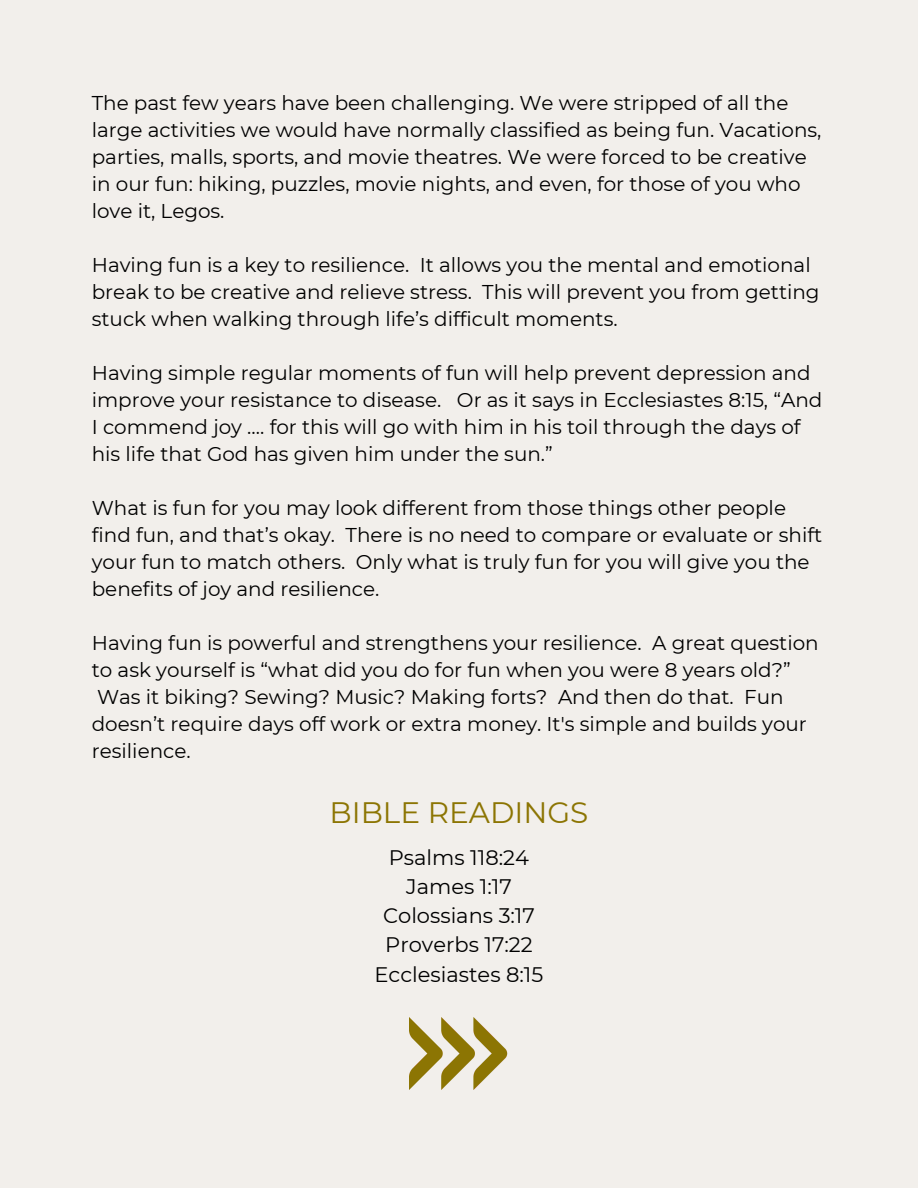
<style>
.page{position:relative;width:918px;height:1188px;background:#f2efeb}
.page>*{position:absolute;margin:0;border:0;box-sizing:border-box;transform-origin:0 0}
.t1{font:29.55px "Montserrat";color:#8c7503}
.t2{font:21px/29.2px "Montserrat";color:#000;text-align:center}
.t3{font:19.95px/27px "Montserrat";color:#000}
</style>
<div class="page">
<img style="left:410px;top:1017px;width:98px;height:73px">
<p class="t3" style="left:92px;top:89px;width:731px">The past few years have been challenging. We were stripped of all the large activities we would have normally classified as being fun. Vacations, parties, malls, sports, and movie theatres. We were forced to be creative in our fun: hiking, puzzles, movie nights, and even, for those of you who love it, Legos.</p>
<p class="t3" style="left:92px;top:251px;width:729px">Having fun is a key to resilience. It allows you the mental and emotional break to be creative and relieve stress. This will prevent you from getting stuck when walking through life’s difficult moments.</p>
<p class="t3" style="left:92px;top:359px;width:732px">Having simple regular moments of fun will help prevent depression and improve your resistance to disease. Or as it says in Ecclesiastes 8:15, “And I commend joy …. for this will go with him in his toil through the days of his life that God has given him under the sun.”</p>
<p class="t3" style="left:92px;top:494px;width:732px">What is fun for you may look different from those things other people find fun, and that’s okay. There is no need to compare or evaluate or shift your fun to match others. Only what is truly fun for you will give you the benefits of joy and resilience.</p>
<p class="t3" style="left:92px;top:629px;width:728px">Having fun is powerful and strengthens your resilience. A great question to ask yourself is “what did you do for fun when you were 8 years old?” Was it biking? Sewing? Music? Making forts? And then do that. Fun doesn’t require days off work or extra money. It's simple and builds your resilience.</p>
<h1 class="t1" style="left:330px;top:795px;width:260px">BIBLE READINGS</h1>
<p class="t2" style="left:375px;top:842px;width:170px">Psalms 118:24<br>James 1:17<br>Colossians 3:17<br>Proverbs 17:22<br>Ecclesiastes 8:15</p>
</div>
